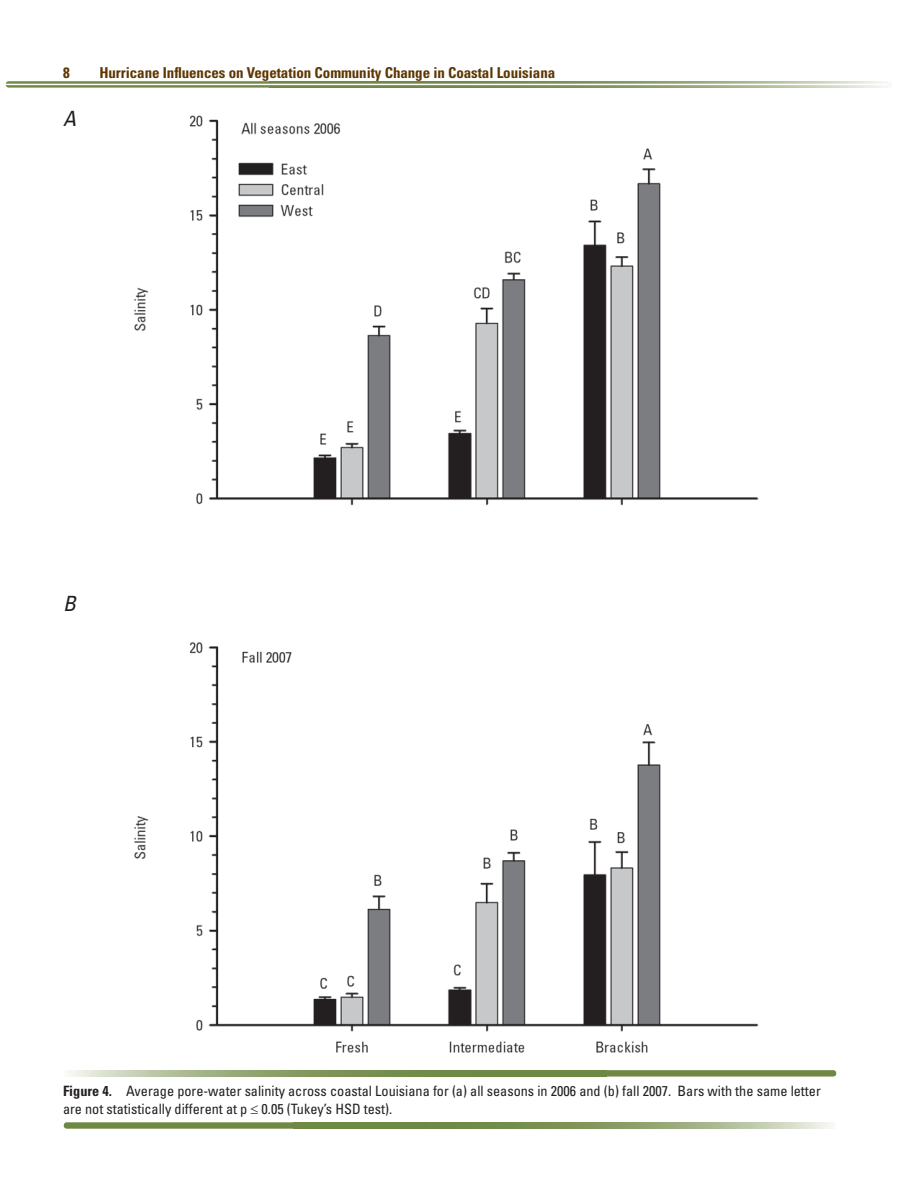
<style>
.page{position:relative;width:918px;height:1188px;background:#fff}
.page>*{position:absolute;margin:0;border:0;box-sizing:border-box;transform-origin:0 0}
.BOTPNotes{font:italic condensed 21px "Univers";color:#231f20}
.t1{font:700 condensed 15px "Univers";letter-spacing:-.005em;color:#5d3600}
.FigureCaption{font:condensed 14.25px/18px "Univers";color:#231f20}
.s1{font-weight:700}
</style>
<div class="page">
<svg style="left:374px;top:81px;width:512px;height:7px"></svg>
<svg style="left:6px;top:81px;width:369px;height:7px"></svg>
<hr style="left:0;top:84px;width:887px;height:1px;background:#fff">
<img style="left:134px;top:115px;width:625px;height:938px">
<div style="left:223px;top:117px;width:17px;height:19px;background:#fff"></div>
<div style="left:223px;top:647px;width:17px;height:18px;background:#fff"></div>
<svg style="left:70px;top:1070px;width:445px;height:7px"></svg>
<div style="left:514px;top:1070px;width:322px;height:7px;background:#6f8844;border-radius:3px"></div>
<svg style="left:385px;top:1122px;width:446px;height:7px"></svg>
<div style="left:64px;top:1122px;width:322px;height:7px;background:#6f8844;border-radius:3px"></div>
<p class="t1" style="left:63px;top:63px;width:8px">8</p>
<p class="t1" style="left:99px;top:63px;width:457px">Hurricane Influences on Vegetation Community Change in Coastal Louisiana</p>
<p class="BOTPNotes" style="left:63px;top:105px;width:14px">A</p>
<p class="BOTPNotes" style="left:63px;top:590px;width:14px">B</p>
<p class="FigureCaption" style="left:63px;top:1082px;width:759px"><span class="s1">Figure 4.</span> Average pore-water salinity across coastal Louisiana for (a) all seasons in 2006 and (b) fall 2007. Bars with the same letter are not statistically different at p ≤ 0.05 (Tukey’s HSD test).</p>
</div>
